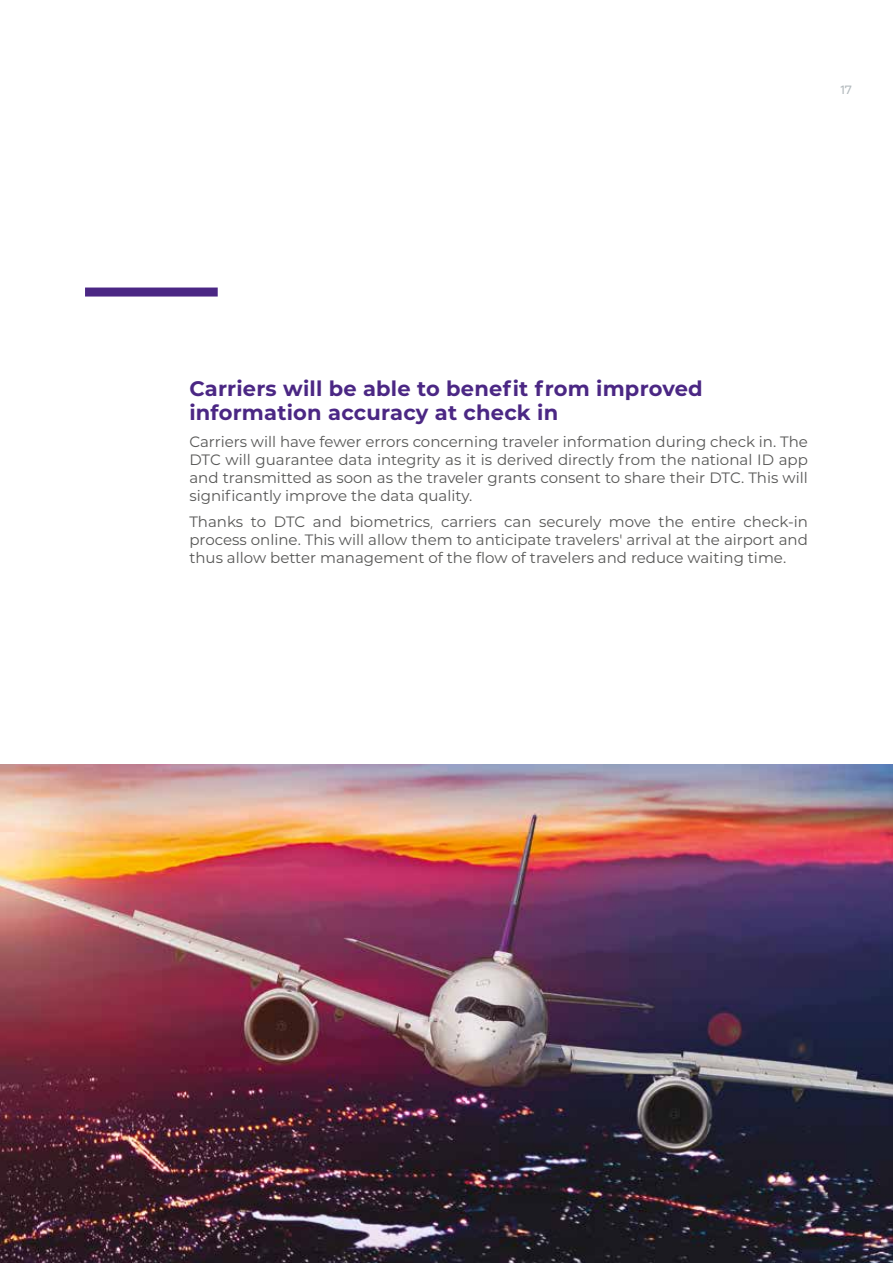
<style>
.page{position:relative;width:893px;height:1263px;background:#fff}
.page>*{position:absolute;margin:0;border:0;box-sizing:border-box;transform-origin:0 0}
.t1{font:700 21px/24px "IDEMIA";letter-spacing:.01em;color:#4b2784}
.t2{font:15px/18px "IDEMIA";color:#575756;text-align:justify}
.t3{font:500 12px "IDEMIA";color:#b3babe}
</style>
<div class="page">
<div style="left:85px;top:287px;width:133px;height:9px;background:#4b2784"></div>
<img style="left:0;top:765px;width:893px;height:498px">
<p class="t3" style="left:840px;top:81px;width:13px">17</p>
<h1 class="t1" style="left:189px;top:376px;width:515px">Carriers will be able to benefit from improved information accuracy at check in</h1>
<p class="t2" style="left:189px;top:432px;width:620px">Carriers will have fewer errors concerning traveler information during check in. The DTC will guarantee data integrity as it is derived directly from the national ID app and transmitted as soon as the traveler grants consent to share their DTC. This will significantly improve the data quality.</p>
<p class="t2" style="left:189px;top:512px;width:620px">Thanks to DTC and biometrics, carriers can securely move the entire check-in process online. This will allow them to anticipate travelers’ arrival at the airport and thus allow better management of the flow of travelers and reduce waiting time.</p>
</div>
